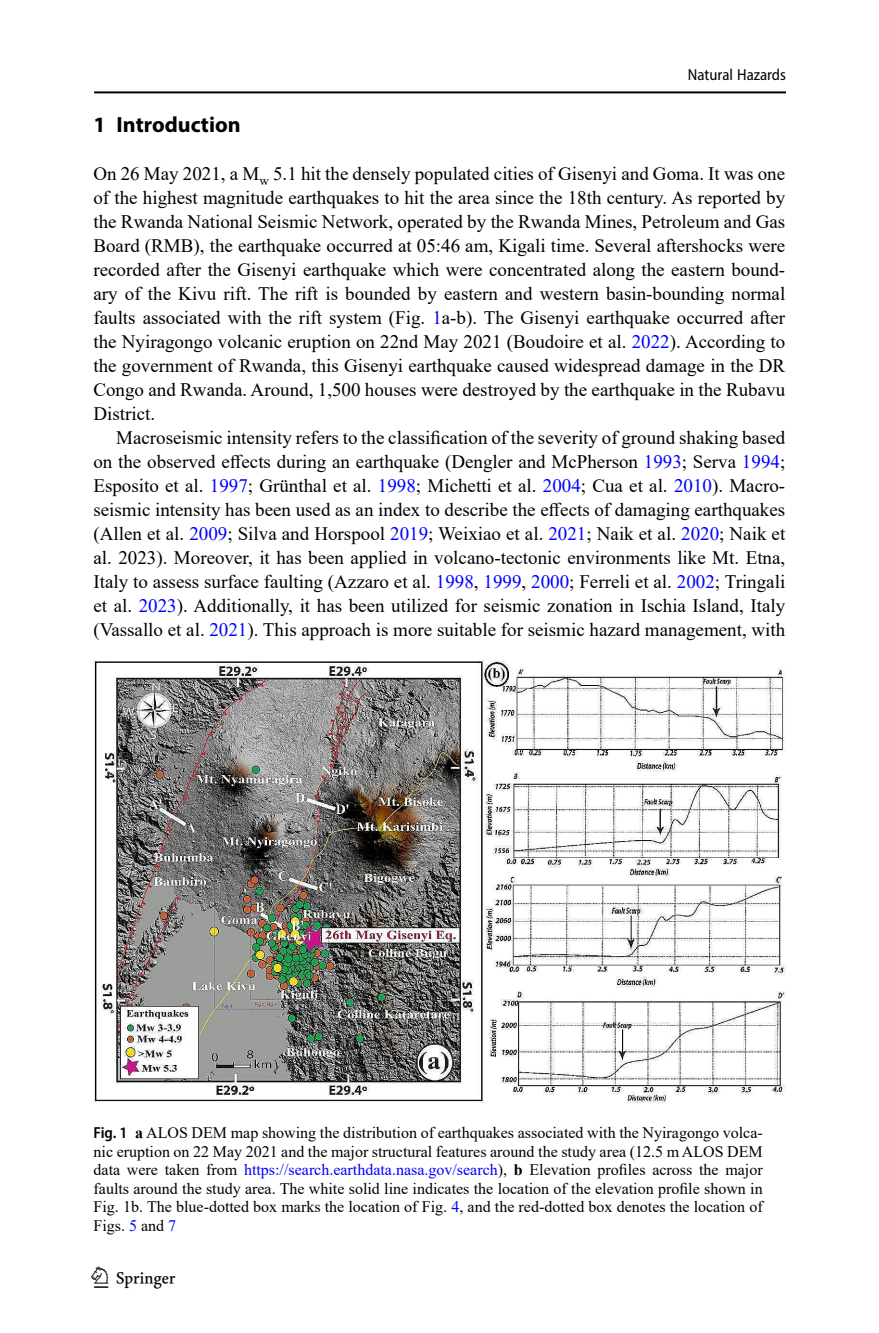
<style>
.page{position:relative;width:879px;height:1333px;background:#fff}
.page>*{position:absolute;margin:0;border:0;box-sizing:border-box;transform-origin:0 0}
.t1{font:30px "Springnew";color:#000}
.Head_1{font:700 22px "Myriad Pro";color:#000}
.Body_Text{font:19px/24px "Times New Roman";color:#000;text-align:justify}
.Body_Text_Indent{font:19px/24px "Times New Roman";color:#000;text-align:justify}
.Figure_Caption{font:16px/18.4px "Times New Roman";color:#000;text-align:justify}
.t2{font:semi-condensed 16px "Myriad Pro";color:#000}
.s1{color:#00f}
.s2{font-family:"Myriad Pro";font-weight:600;font-stretch:semi-condensed}
.s3{font-weight:700}
</style>
<div class="page">
<hr style="left:94px;top:91px;width:692px;height:2px;background:#000">
<img style="left:94px;top:660px;width:691px;height:442px">
<p class="t2" style="left:688px;top:65px;width:100px">Natural Hazards</p>
<p class="Head_1" style="left:93px;top:110px;width:149px">1 Introduction</p>
<p class="Body_Text" style="left:93px;top:161px;width:693px">On 26 May 2021, a M<sub>w</sub> 5.1 hit the densely populated cities of Gisenyi and Goma. It was one of the highest magnitude earthquakes to hit the area since the 18th century. As reported by the Rwanda National Seismic Network, operated by the Rwanda Mines, Petroleum and Gas Board (RMB), the earthquake occurred at 05:46 am, Kigali time. Several aftershocks were recorded after the Gisenyi earthquake which were concentrated along the eastern bound&shy;ary of the Kivu rift. The rift is bounded by eastern and western basin-bounding normal faults associated with the rift system (Fig. <span class="s1">1</span>a-b). The Gisenyi earthquake occurred after the Nyiragongo volcanic eruption on 22nd May 2021 (Boudoire et al. <span class="s1">2022</span>). According to the government of Rwanda, this Gisenyi earthquake caused widespread damage in the DR Congo and Rwanda. Around, 1,500 houses were destroyed by the earthquake in the Rubavu District.</p>
<p class="Body_Text_Indent" style="left:93px;top:425px;width:693px;text-indent:23px">Macroseismic intensity refers to the classification of the severity of ground shaking based on the observed effects during an earthquake (Dengler and McPherson <span class="s1">1993</span>; Serva <span class="s1">1994</span>; Esposito et al. <span class="s1">1997</span>; Grünthal et al. <span class="s1">1998</span>; Michetti et al. <span class="s1">2004</span>; Cua et al. <span class="s1">2010</span>). Macro&shy;seismic intensity has been used as an index to describe the effects of damaging earthquakes (Allen et al. <span class="s1">2009</span>; Silva and Horspool <span class="s1">2019</span>; Weixiao et al. <span class="s1">2021</span>; Naik et al. <span class="s1">2020</span>; Naik et al. 2023). Moreover, it has been applied in volcano-tectonic environments like Mt. Etna, Italy to assess surface faulting (Azzaro et al. <span class="s1">1998</span>, <span class="s1">1999</span>, <span class="s1">2000</span>; Ferreli et al. <span class="s1">2002</span>; Tringali et al. <span class="s1">2023</span>). Additionally, it has been utilized for seismic zonation in Ischia Island, Italy (Vassallo et al. <span class="s1">2021</span>). This approach is more suitable for seismic hazard management, with</p>
<p class="Figure_Caption" style="left:94px;top:1123px;width:670px"><span class="s2">Fig. 1</span> <span class="s3">a</span> ALOS DEM map showing the distribution of earthquakes associated with the Nyiragongo volca&shy;nic eruption on 22 May 2021 and the major structural features around the study area (12.5 m ALOS DEM data were taken from <span class="s1">https://search.earthdata.nasa.gov/search</span>), <span class="s3">b</span> Elevation profiles across the major faults around the study area. The white solid line indicates the location of the elevation profile shown in Fig. 1b. The blue-dotted box marks the location of Fig. <span class="s1">4</span>, and the red-dotted box denotes the location of Figs. <span class="s1">5</span> and <span class="s1">7</span></p>
<h1 class="t1" style="left:94px;top:1260px;width:83px">1 3</h1>
</div>
